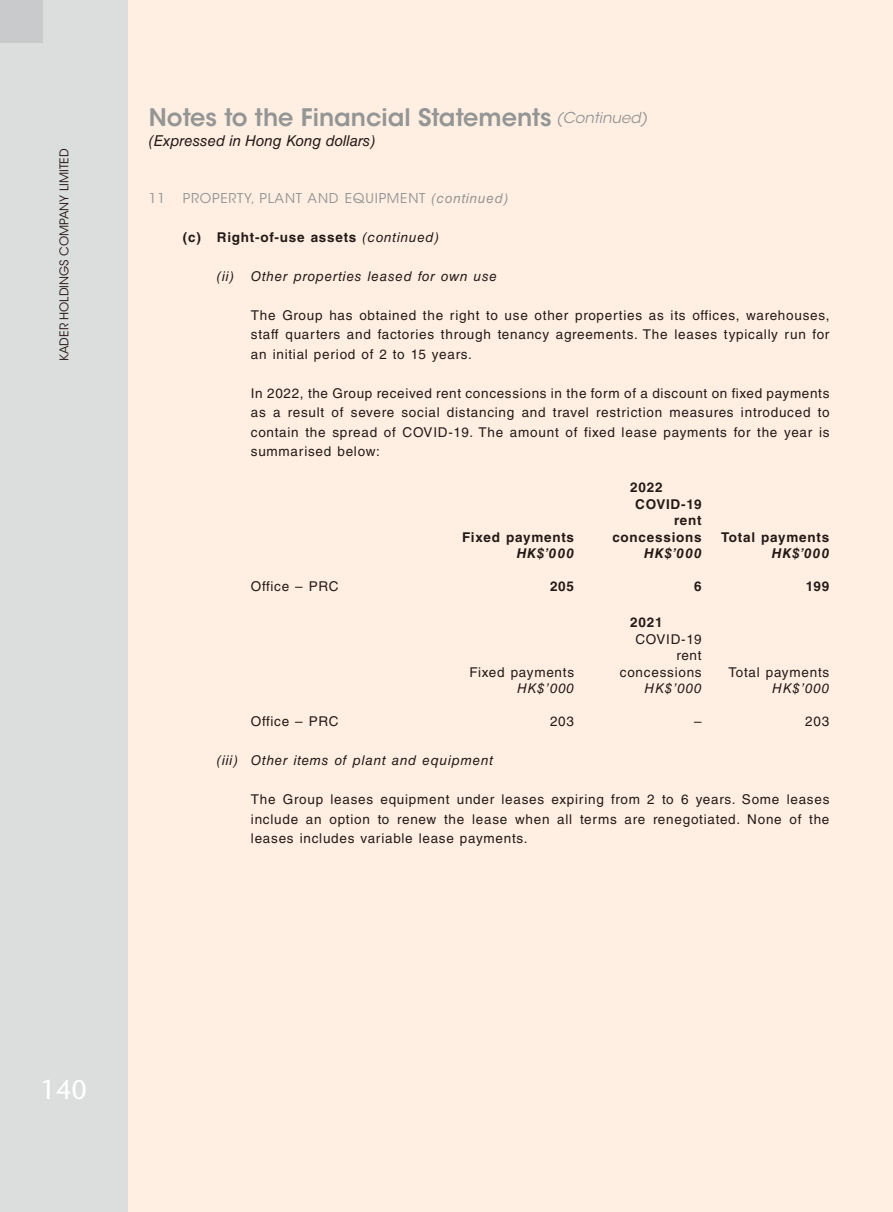
<style>
.page{position:relative;width:893px;height:1212px;background:#ffefe2}
.page>*{position:absolute;margin:0;border:0;box-sizing:border-box;transform-origin:0 0}
.t1{font:500 27px "Stone Sans Std";color:#fff}
.t2{font:600 24px "ITC Avant Garde Std";color:#949595}
.t3{font:italic 15px "Helvetica LT Std";color:#231916}
.t4{font:13.5px/19.5px "Helvetica LT Std";letter-spacing:.055em;color:#231916;text-align:justify}
.t5{font:700 13.5px/16.5px "Helvetica LT Std";letter-spacing:.055em;color:#231916;text-align:right}
.t6{font:italic 13.5px "Helvetica LT Std";letter-spacing:.055em;color:#231916}
.t7{font:13.5px "ITC Avant Garde Std";letter-spacing:.06em;color:#949595}
.t8{font:italic 700 13.5px "Helvetica LT Std";letter-spacing:.095em;color:#231916}
.t9{font:12px "ITC Avant Garde Std";color:#231916}
.s1{font-weight:400;font-style:italic;font-size:15px}
.s2{font-family:"Helvetica LT Std";font-style:italic}
.s3{font-weight:400;font-style:italic}
</style>
<div class="page">
<div style="left:0;top:0;width:128px;height:1212px;background:#dcdddd"></div>
<div style="left:0;top:0;width:43px;height:43px;background:#c9cacb"></div>
<p class="t9" style="left:57px;top:361px;width:214px;rotate:-90deg">KADER HOLDINGS COMPANY LIMITED</p>
<h2 class="t2" style="left:149px;top:102px;width:500px">Notes to the Financial Statements <span class="s1">(Continued)</span></h2>
<p class="t3" style="left:149px;top:132px;width:228px">(Expressed in Hong Kong dollars)</p>
<p class="t7" style="left:149px;top:189px;width:18px">11</p>
<p class="t7" style="left:183px;top:189px;width:327px">PROPERTY, PLANT AND EQUIPMENT <span class="s2">(continued)</span></p>
<p class="t5" style="left:183px;top:228px;width:258px">(c) Right-of-use assets <span class="s3">(continued)</span></p>
<p class="t6" style="left:217px;top:268px;width:282px">(ii) Other properties leased for own use</p>
<p class="t4" style="left:251px;top:305px;width:580px">The Group has obtained the right to use other properties as its offices, warehouses, staff quarters and factories through tenancy agreements. The leases typically run for an initial period of 2 to 15 years.</p>
<p class="t4" style="left:251px;top:383px;width:580px">In 2022, the Group received rent concessions in the form of a discount on fixed payments as a result of severe social distancing and travel restriction measures introduced to contain the spread of COVID-19. The amount of fixed lease payments for the year is summarised below:</p>
<p class="t5" style="left:630px;top:479px;width:34px">2022</p>
<p class="t5" style="left:462px;top:528px;width:113px">Fixed payments</p>
<p class="t5" style="left:612px;top:495px;width:91px">COVID-19 rent concessions</p>
<p class="t5" style="left:721px;top:528px;width:110px">Total payments</p>
<p class="t8" style="left:517px;top:545px;width:59px">HK$’000</p>
<p class="t8" style="left:644px;top:545px;width:59px">HK$’000</p>
<p class="t8" style="left:772px;top:545px;width:59px">HK$’000</p>
<p class="t4" style="left:251px;top:577px;width:89px">Office – PRC</p>
<p class="t5" style="left:550px;top:578px;width:26px">205</p>
<p class="t5" style="left:694px;top:578px;width:9px">6</p>
<p class="t5" style="left:806px;top:578px;width:25px">199</p>
<p class="t5" style="left:630px;top:614px;width:34px">2021</p>
<p class="t4" style="left:469px;top:662px;width:106px">Fixed payments</p>
<p class="t4" style="left:620px;top:631px;width:83px;line-height:16.5px;text-align:right">COVID-19 rent concessions</p>
<p class="t4" style="left:729px;top:662px;width:102px">Total payments</p>
<p class="t6" style="left:517px;top:680px;width:59px">HK$’000</p>
<p class="t6" style="left:645px;top:680px;width:59px">HK$’000</p>
<p class="t6" style="left:772px;top:680px;width:59px">HK$’000</p>
<p class="t4" style="left:251px;top:712px;width:89px">Office – PRC</p>
<p class="t4" style="left:550px;top:712px;width:26px">203</p>
<p class="t4" style="left:694px;top:712px;width:9px">–</p>
<p class="t4" style="left:805px;top:712px;width:26px">203</p>
<p class="t6" style="left:217px;top:752px;width:278px">(iii) Other items of plant and equipment</p>
<p class="t4" style="left:251px;top:790px;width:580px">The Group leases equipment under leases expiring from 2 to 6 years. Some leases include an option to renew the lease when all terms are renegotiated. None of the leases includes variable lease payments.</p>
<h1 class="t1" style="left:41px;top:1074px;width:48px">140</h1>
</div>
